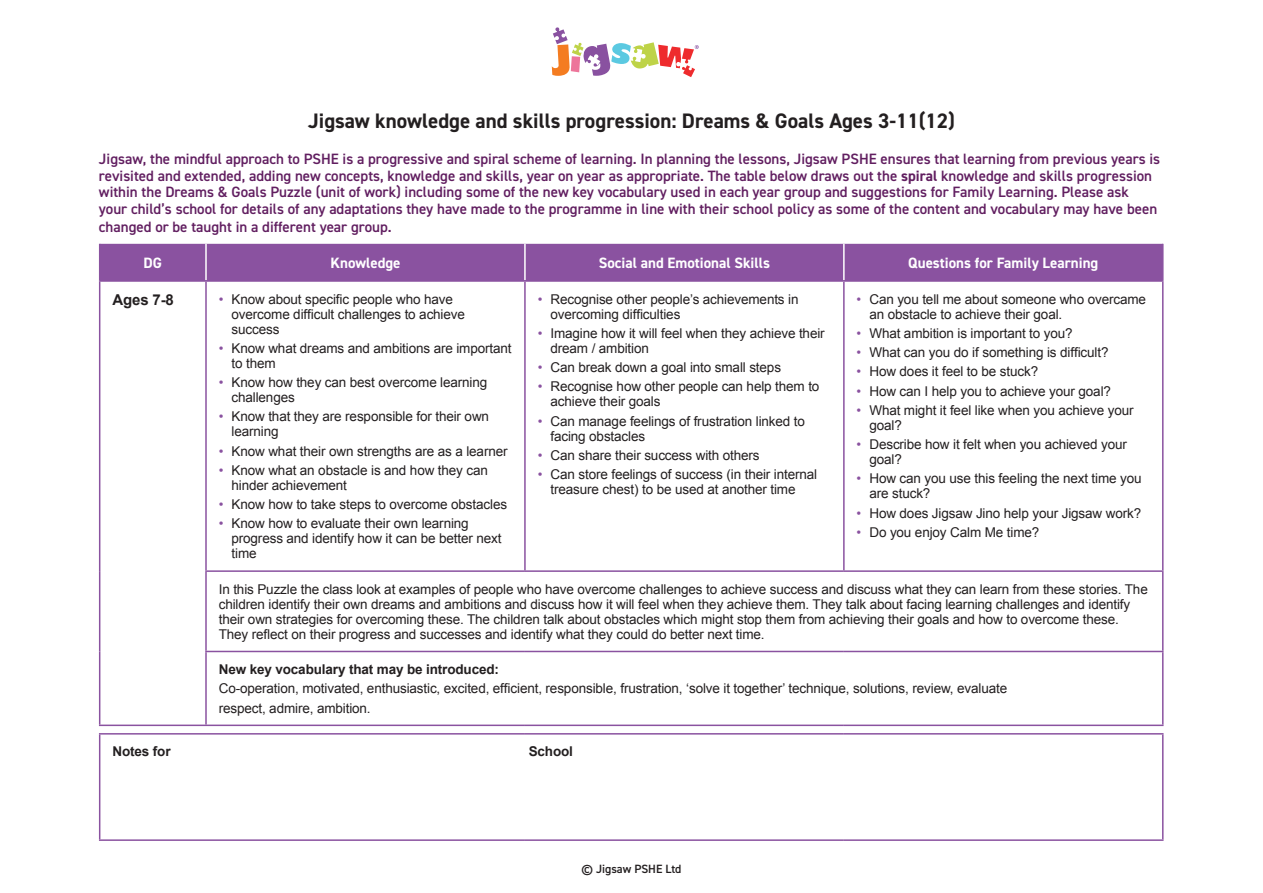
<style>
.page{position:relative;width:1263px;height:893px;background:#fff}
.page>*{position:absolute;margin:0;border:0;box-sizing:border-box;transform-origin:0 0}
.t1{font:700 21px "DIN2014";color:#231f20}
.t2{font:600 15px/16.5px "DIN2014";color:#611e60}
.t3{font:700 15px "DIN2014";color:#fff}
.t4{font:700 15px "Arial";color:#231f20}
.t5{font:13.5px/15px "Arial";letter-spacing:-.01em;color:#231f20}
.t6{font:700 13.5px "Arial";letter-spacing:-.01em;color:#231f20}
.t7{font:600 12px "DIN2014";color:#231f20}
.s1{font-weight:700}
.s2{color:#8a52a0}
</style>
<div class="page">
<svg style="left:552px;top:27px;width:147px;height:50px"></svg>
<div style="left:100px;top:244px;width:1062px;height:36px;background:#8a52a0"></div>
<hr style="left:205px;top:244px;width:2px;height:36px;background:#fff">
<hr style="left:524px;top:244px;width:2px;height:36px;background:#fff">
<hr style="left:843px;top:244px;width:2px;height:36px;background:#fff">
<hr style="left:99px;top:244px;width:1px;height:36px;background:#8a52a0">
<hr style="left:1162px;top:244px;width:1px;height:36px;background:#8a52a0">
<hr style="left:99px;top:282px;width:1px;height:289px;background:#8a52a0">
<hr style="left:99px;top:571px;width:1px;height:80px;background:#8a52a0">
<hr style="left:99px;top:651px;width:1px;height:74px;background:#8a52a0">
<hr style="left:99px;top:280px;width:107px;height:2px;background:#8a52a0">
<hr style="left:205px;top:282px;width:2px;height:288px;background:#8a52a0">
<hr style="left:206px;top:280px;width:319px;height:2px;background:#8a52a0">
<hr style="left:524px;top:282px;width:2px;height:288px;background:#8a52a0">
<hr style="left:525px;top:280px;width:319px;height:2px;background:#8a52a0">
<hr style="left:843px;top:282px;width:2px;height:288px;background:#8a52a0">
<hr style="left:844px;top:280px;width:319px;height:2px;background:#8a52a0">
<hr style="left:1162px;top:282px;width:1px;height:288px;background:#8a52a0">
<hr style="left:205px;top:572px;width:2px;height:79px;background:#8a52a0">
<hr style="left:205px;top:570px;width:320px;height:2px;background:#8a52a0">
<hr style="left:525px;top:570px;width:319px;height:2px;background:#8a52a0">
<hr style="left:844px;top:570px;width:319px;height:2px;background:#8a52a0">
<hr style="left:1162px;top:572px;width:1px;height:79px;background:#8a52a0">
<hr style="left:99px;top:735px;width:1px;height:104px;background:#8a52a0">
<hr style="left:99px;top:725px;width:107px;height:1px;background:#8a52a0">
<hr style="left:99px;top:733px;width:107px;height:2px;background:#8a52a0">
<hr style="left:206px;top:733px;width:319px;height:2px;background:#8a52a0">
<hr style="left:525px;top:733px;width:319px;height:2px;background:#8a52a0">
<hr style="left:844px;top:733px;width:319px;height:2px;background:#8a52a0">
<hr style="left:99px;top:839px;width:107px;height:2px;background:#8a52a0">
<hr style="left:206px;top:839px;width:319px;height:2px;background:#8a52a0">
<hr style="left:525px;top:839px;width:319px;height:2px;background:#8a52a0">
<hr style="left:844px;top:839px;width:319px;height:2px;background:#8a52a0">
<hr style="left:205px;top:652px;width:2px;height:73px;background:#8a52a0">
<hr style="left:205px;top:651px;width:320px;height:1px;background:#8a52a0">
<hr style="left:525px;top:651px;width:319px;height:1px;background:#8a52a0">
<hr style="left:844px;top:651px;width:319px;height:1px;background:#8a52a0">
<hr style="left:206px;top:725px;width:319px;height:1px;background:#8a52a0">
<hr style="left:525px;top:725px;width:319px;height:1px;background:#8a52a0">
<hr style="left:844px;top:725px;width:319px;height:1px;background:#8a52a0">
<hr style="left:1162px;top:652px;width:1px;height:73px;background:#8a52a0">
<hr style="left:1162px;top:735px;width:1px;height:104px;background:#8a52a0">
<p class="t1" style="left:308px;top:107px;width:648px">Jigsaw knowledge and skills progression: Dreams &amp; Goals Ages 3-11(12)</p>
<p class="t2" style="left:99px;top:150px;width:1063px">Jigsaw, the mindful approach to PSHE is a progressive and spiral scheme of learning. In planning the lessons, Jigsaw PSHE ensures that learning from previous years is revisited and extended, adding new concepts, knowledge and skills, year on year as appropriate. The table below draws out the <span class="s1">spiral</span> knowledge and skills progression within the Dreams &amp; Goals Puzzle (unit of work) including some of the new key vocabulary used in each year group and suggestions for Family Learning. Please ask your child’s school for details of any adaptations they have made to the programme in line with their school policy as some of the content and vocabulary may have been</p>
<p class="t2" style="left:99px;top:218px;width:294px">changed or be taught in a different year group.</p>
<p class="t3" style="left:144px;top:253px;width:20px">DG</p>
<p class="t3" style="left:330px;top:253px;width:72px">Knowledge</p>
<p class="t3" style="left:599px;top:253px;width:173px">Social and Emotional Skills</p>
<p class="t3" style="left:908px;top:253px;width:192px">Questions for Family Learning</p>
<p class="t4" style="left:112px;top:290px;width:63px">Ages 7-8</p>
<p class="t5" style="left:231px;top:291px;width:235px;text-indent:-13px"><span class="s2">•</span> Know about specific people who have overcome difficult challenges to achieve success</p>
<p class="t5" style="left:231px;top:341px;width:282px;text-indent:-13px"><span class="s2">•</span> Know what dreams and ambitions are important to them</p>
<p class="t5" style="left:231px;top:375px;width:257px;text-indent:-13px"><span class="s2">•</span> Know how they can best overcome learning challenges</p>
<p class="t5" style="left:231px;top:409px;width:259px;text-indent:-13px"><span class="s2">•</span> Know that they are responsible for their own learning</p>
<p class="t5" style="left:219px;top:443px;width:290px"><span class="s2">•</span> Know what their own strengths are as a learner</p>
<p class="t5" style="left:231px;top:463px;width:258px;text-indent:-13px"><span class="s2">•</span> Know what an obstacle is and how they can hinder achievement</p>
<p class="t5" style="left:219px;top:497px;width:290px"><span class="s2">•</span> Know how to take steps to overcome obstacles</p>
<p class="t5" style="left:231px;top:516px;width:271px;text-indent:-13px"><span class="s2">•</span> Know how to evaluate their own learning progress and identify how it can be better next time</p>
<p class="t5" style="left:869px;top:291px;width:278px;text-indent:-13px"><span class="s2">•</span> Can you tell me about someone who overcame an obstacle to achieve their goal.</p>
<p class="t5" style="left:857px;top:326px;width:218px"><span class="s2">•</span> What ambition is important to you?</p>
<p class="t5" style="left:857px;top:345px;width:253px"><span class="s2">•</span> What can you do if something is difficult?</p>
<p class="t5" style="left:857px;top:364px;width:183px"><span class="s2">•</span> How does it feel to be stuck?</p>
<p class="t5" style="left:857px;top:383px;width:256px"><span class="s2">•</span> How can I help you to achieve your goal?</p>
<p class="t5" style="left:869px;top:403px;width:266px;text-indent:-13px"><span class="s2">•</span> What might it feel like when you achieve your goal?</p>
<p class="t5" style="left:869px;top:437px;width:259px;text-indent:-13px"><span class="s2">•</span> Describe how it felt when you achieved your goal?</p>
<p class="t5" style="left:869px;top:471px;width:274px;text-indent:-13px"><span class="s2">•</span> How can you use this feeling the next time you are stuck?</p>
<p class="t5" style="left:857px;top:505px;width:286px"><span class="s2">•</span> How does Jigsaw Jino help your Jigsaw work?</p>
<p class="t5" style="left:857px;top:525px;width:184px"><span class="s2">•</span> Do you enjoy Calm Me time?</p>
<p class="t5" style="left:550px;top:291px;width:250px;text-indent:-13px"><span class="s2">•</span> Recognise other people’s achievements in overcoming difficulties</p>
<p class="t5" style="left:550px;top:326px;width:276px;text-indent:-13px"><span class="s2">•</span> Imagine how it will feel when they achieve their dream / ambition</p>
<p class="t5" style="left:538px;top:360px;width:245px"><span class="s2">•</span> Can break down a goal into small steps</p>
<p class="t5" style="left:550px;top:379px;width:270px;text-indent:-13px"><span class="s2">•</span> Recognise how other people can help them to achieve their goals</p>
<p class="t5" style="left:550px;top:413px;width:256px;text-indent:-13px"><span class="s2">•</span> Can manage feelings of frustration linked to facing obstacles</p>
<p class="t5" style="left:538px;top:448px;width:223px"><span class="s2">•</span> Can share their success with others</p>
<p class="t5" style="left:550px;top:467px;width:268px;text-indent:-13px"><span class="s2">•</span> Can store feelings of success (in their internal treasure chest) to be used at another time</p>
<p class="t5" style="left:219px;top:582px;width:930px">In this Puzzle the class look at examples of people who have overcome challenges to achieve success and discuss what they can learn from these stories. The children identify their own dreams and ambitions and discuss how it will feel when they achieve them. They talk about facing learning challenges and identify their own strategies for overcoming these. The children talk about obstacles which might stop them from achieving their goals and how to overcome these.<br>They reflect on their progress and successes and identify what they could do better next time.</p>
<p class="t6" style="left:219px;top:660px;width:282px">New key vocabulary that may be introduced:</p>
<p class="t5" style="left:219px;top:681px;width:790px">Co-operation, motivated, enthusiastic, excited, efficient, responsible, frustration, ‘solve it together’ technique, solutions, review, evaluate</p>
<p class="t5" style="left:219px;top:700px;width:153px">respect, admire, ambition.</p>
<p class="t6" style="left:112px;top:743px;width:60px">Notes for</p>
<p class="t6" style="left:529px;top:743px;width:46px">School</p>
<p class="t7" style="left:581px;top:861px;width:102px">© Jigsaw PSHE Ltd</p>
</div>
